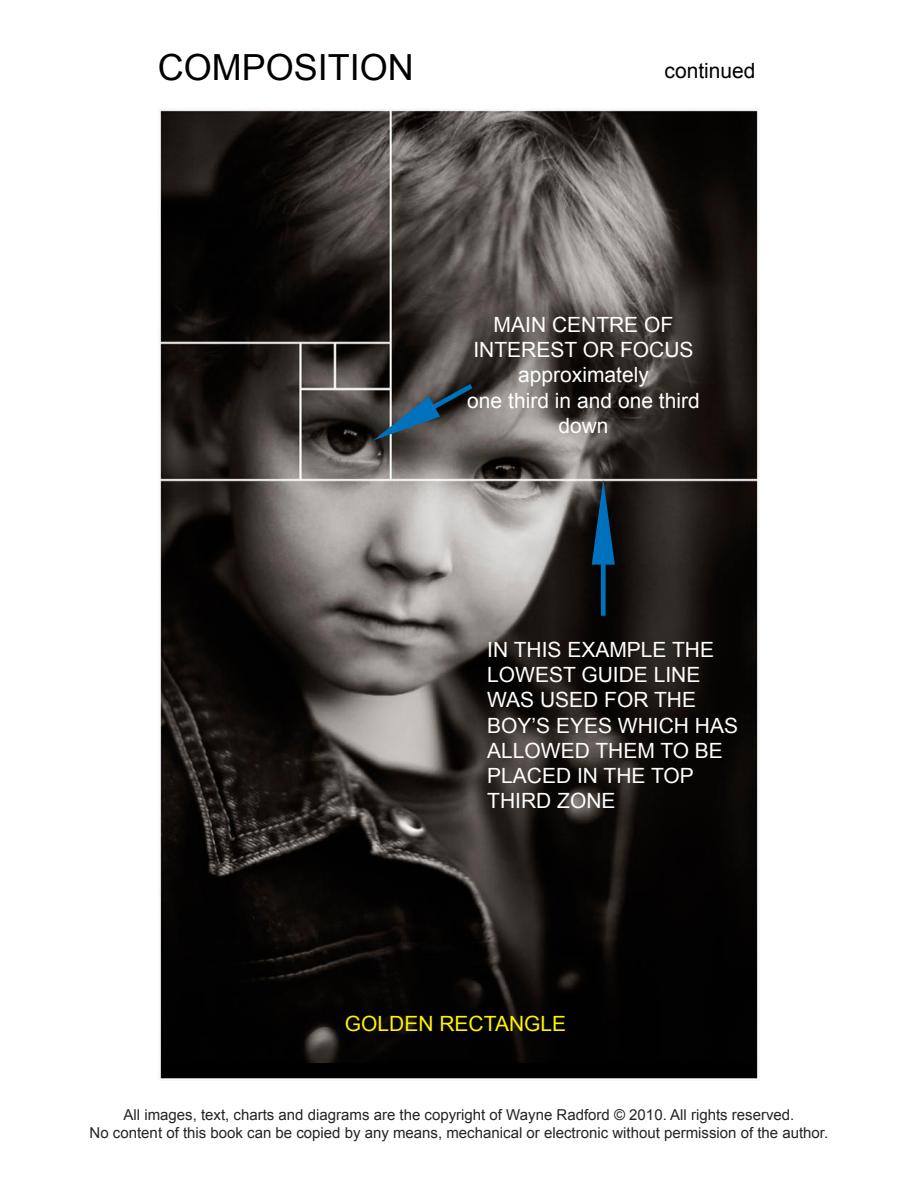
<style>
.page{position:relative;width:918px;height:1188px;background:#fff}
.page>*{position:absolute;margin:0;border:0;box-sizing:border-box;transform-origin:0 0}
.t1{font:36px "Arial";color:#000}
.t2{font:21px/25.2px "Arial";color:#fff;text-align:center}
.t3{font:21px "Arial";color:#fff200}
.t4{font:21px "Arial";color:#000}
.t5{font:15px/18px "Arial";color:#242425;text-align:center}
</style>
<div class="page">
<img style="left:158px;top:109px;width:600px;height:970px">
<svg style="left:373px;top:384px;width:99px;height:57px;background:#3f4f59"></svg>
<svg style="left:592px;top:479px;width:23px;height:137px;background:#0c3752"></svg>
<p class="t1" style="left:158px;top:44px;width:258px">COMPOSITION</p>
<p class="t4" style="left:664px;top:57px;width:93px">continued</p>
<p class="t2" style="left:467px;top:312px;width:234px">MAIN CENTRE OF<br>INTEREST OR FOCUS approximately<br>one third in and one third down</p>
<p class="t2" style="left:487px;top:637px;width:252px;text-align:left">IN THIS EXAMPLE THE<br>LOWEST GUIDE LINE<br>WAS USED FOR THE<br>BOY’S EYES WHICH HAS<br>ALLOWED THEM TO BE<br>PLACED IN THE TOP<br>THIRD ZONE</p>
<p class="t3" style="left:345px;top:1010px;width:223px">GOLDEN RECTANGLE</p>
<p class="t5" style="left:90px;top:1106px;width:740px">All images, text, charts and diagrams are the copyright of Wayne Radford © 2010. All rights reserved.<br>No content of this book can be copied by any means, mechanical or electronic without permission of the author.</p>
</div>
